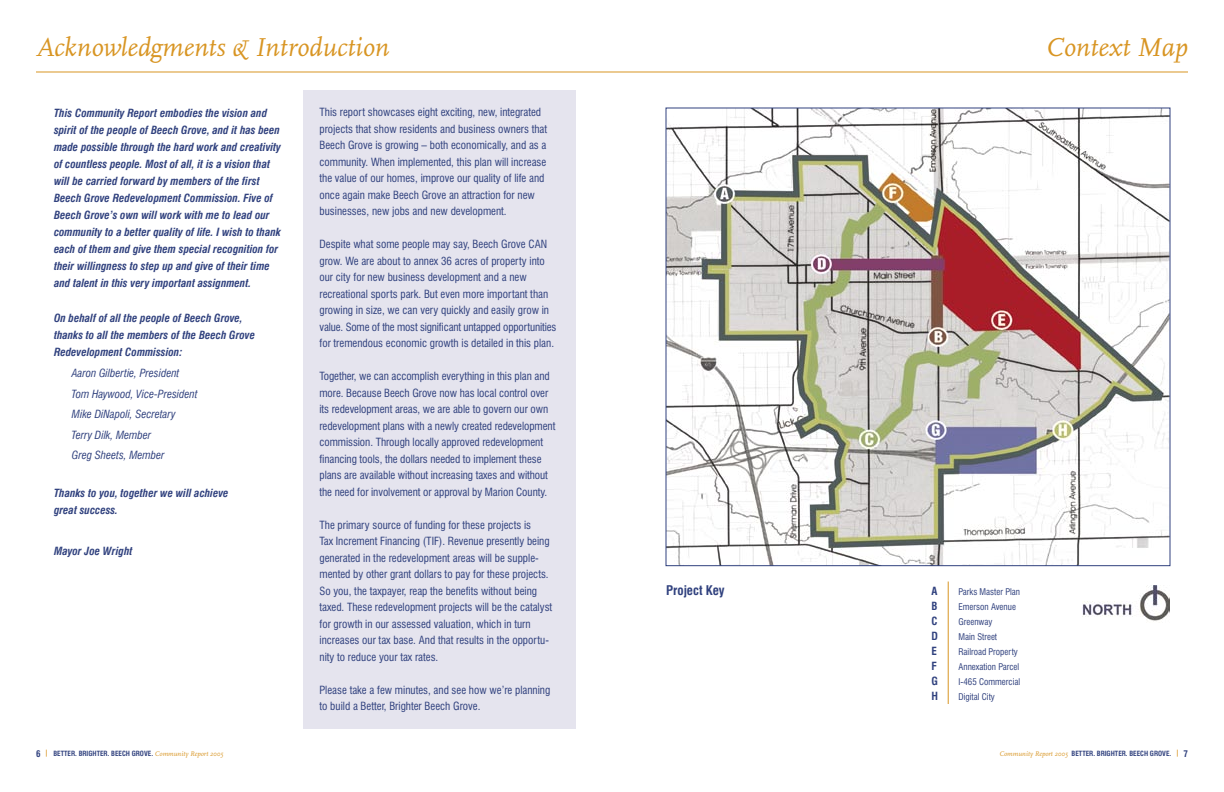
<style>
.page{position:relative;width:1224px;height:792px;background:#fff}
.page>*{position:absolute;margin:0;border:0;box-sizing:border-box;transform-origin:0 0}
.Section_Header{font:italic 27px "FF Scala";color:#d89523}
.Subhead{font:700 condensed 13px "Swiss 721 BT";color:#30417e}
.Body_Copy{font:condensed 11px/16.5px "Swiss 721 BT";color:#30417e}
.Bullet_Intro{font:italic 700 condensed 11px/17px "Swiss 721 BT";color:#30417e}
.Bullet{font:italic condensed 11px "Swiss 721 BT";color:#30417e}
.Body_Copy-2{font:700 condensed 11px "Swiss 721 BT";color:#30417e}
.Body_Copy-3{font:condensed 9px "Swiss 721 BT";color:#30417e}
.t1{font:700 condensed 7px "Swiss 721 BT";color:#30417e}
.s1{font-size:9px}
.s2{color:#d89523}
.s3{font-family:"FF Scala";font-weight:400;font-style:italic;font-stretch:normal;color:#d89523}
</style>
<div class="page">
<hr style="left:36px;top:72px;width:576px;height:1px;background:#d89523">
<hr style="left:612px;top:72px;width:576px;height:1px;background:#d89523">
<img style="left:668px;top:110px;width:500px;height:454px">
<hr style="left:948px;top:582px;width:1px;height:122px;background:#d89523">
<div style="left:303px;top:90px;width:273px;height:639px;background:#e5e4ee"></div>
<img style="left:1083px;top:585px;width:87px;height:36px">
<p class="Section_Header" style="left:36px;top:33px;width:355px">Acknowledgments &amp; Introduction</p>
<p class="Section_Header" style="left:1046px;top:33px;width:144px">Context Map</p>
<p class="Bullet_Intro" style="left:54px;top:104px;width:229px">This Community Report embodies the vision and spirit of the people of Beech Grove, and it has been made possible through the hard work and creativity of countless people. Most of all, it is a vision that will be carried forward by members of the first Beech Grove Redevelopment Commission. Five of Beech Grove’s own will work with me to lead our community to a better quality of life. I wish to thank each of them and give them special recognition for their willingness to step up and give of their time and talent in this very important assignment.</p>
<p class="Bullet_Intro" style="left:54px;top:310px;width:202px">On behalf of all the people of Beech Grove, thanks to all the members of the Beech Grove<br>Redevelopment Commission:</p>
<p class="Bullet" style="left:72px;top:366px;width:109px">Aaron Gilbertie, President</p>
<p class="Bullet" style="left:72px;top:387px;width:127px">Tom Haywood, Vice-President</p>
<p class="Bullet" style="left:72px;top:408px;width:105px">Mike DiNapoli, Secretary</p>
<p class="Bullet" style="left:72px;top:428px;width:81px">Terry Dilk, Member</p>
<p class="Bullet" style="left:72px;top:449px;width:94px">Greg Sheets, Member</p>
<p class="Bullet_Intro" style="left:54px;top:485px;width:176px">Thanks to you, together we will achieve great success.</p>
<p class="Bullet_Intro" style="left:54px;top:543px;width:80px">Mayor Joe Wright</p>
<p class="Body_Copy" style="left:320px;top:104px;width:229px">This report showcases eight exciting, new, integrated projects that show residents and business owners that Beech Grove is growing – both economically, and as a community. When implemented, this plan will increase the value of our homes, improve our quality of life and once again make Beech Grove an attraction for new businesses, new jobs and new development.</p>
<p class="Body_Copy" style="left:320px;top:236px;width:238px">Despite what some people may say, Beech Grove CAN grow. We are about to annex 36 acres of property into our city for new business development and a new recreational sports park. But even more important than growing in size, we can very quickly and easily grow in value. Some of the most significant untapped opportunities for tremendous economic growth is detailed in this plan.</p>
<p class="Body_Copy" style="left:320px;top:368px;width:237px">Together, we can accomplish everything in this plan and more. Because Beech Grove now has local control over its redevelopment areas, we are able to govern our own redevelopment plans with a newly created redevelopment commission. Through locally approved redevelopment financing tools, the dollars needed to implement these plans are available without increasing taxes and without the need for involvement or approval by Marion County.</p>
<p class="Body_Copy" style="left:320px;top:517px;width:234px">The primary source of funding for these projects is<br>Tax Increment Financing (TIF). Revenue presently being generated in the redevelopment areas will be supple&shy;mented by other grant dollars to pay for these projects.<br>So you, the taxpayer, reap the benefits without being taxed. These redevelopment projects will be the catalyst for growth in our assessed valuation, which in turn increases our tax base. And that results in the opportu&shy;nity to reduce your tax rates.</p>
<p class="Body_Copy" style="left:320px;top:682px;width:232px">Please take a few minutes, and see how we’re planning to build a Better, Brighter Beech Grove.</p>
<p class="Subhead" style="left:666px;top:583px;width:60px">Project Key</p>
<p class="Body_Copy-2" style="left:932px;top:584px;width:8px">A</p>
<p class="Body_Copy-3" style="left:958px;top:586px;width:63px">Parks Master Plan</p>
<p class="Body_Copy-2" style="left:932px;top:599px;width:7px">B</p>
<p class="Body_Copy-3" style="left:958px;top:601px;width:59px">Emerson Avenue</p>
<p class="Body_Copy-2" style="left:932px;top:614px;width:8px">C</p>
<p class="Body_Copy-3" style="left:958px;top:616px;width:36px">Greenway</p>
<p class="Body_Copy-2" style="left:932px;top:629px;width:8px">D</p>
<p class="Body_Copy-3" style="left:958px;top:631px;width:40px">Main Street</p>
<p class="Body_Copy-2" style="left:932px;top:644px;width:7px">E</p>
<p class="Body_Copy-3" style="left:958px;top:646px;width:61px">Railroad Property</p>
<p class="Body_Copy-2" style="left:932px;top:659px;width:7px">F</p>
<p class="Body_Copy-3" style="left:958px;top:661px;width:62px">Annexation Parcel</p>
<p class="Body_Copy-2" style="left:932px;top:674px;width:8px">G</p>
<p class="Body_Copy-3" style="left:958px;top:676px;width:63px">I-465 Commercial</p>
<p class="Body_Copy-2" style="left:932px;top:689px;width:8px">H</p>
<p class="Body_Copy-3" style="left:958px;top:691px;width:38px">Digital City</p>
<p class="t1" style="left:36px;top:749px;width:189px"><span class="s1">6</span> <span class="s2">|</span> BETTER. BRIGHTER. BEECH GROVE. <span class="s3">Community Report 2005</span></p>
<p class="t1" style="left:1000px;top:749px;width:190px"><span class="s3">Community Report 2005</span> BETTER. BRIGHTER. BEECH GROVE. <span class="s2">|</span> <span class="s1">7</span></p>
</div>
